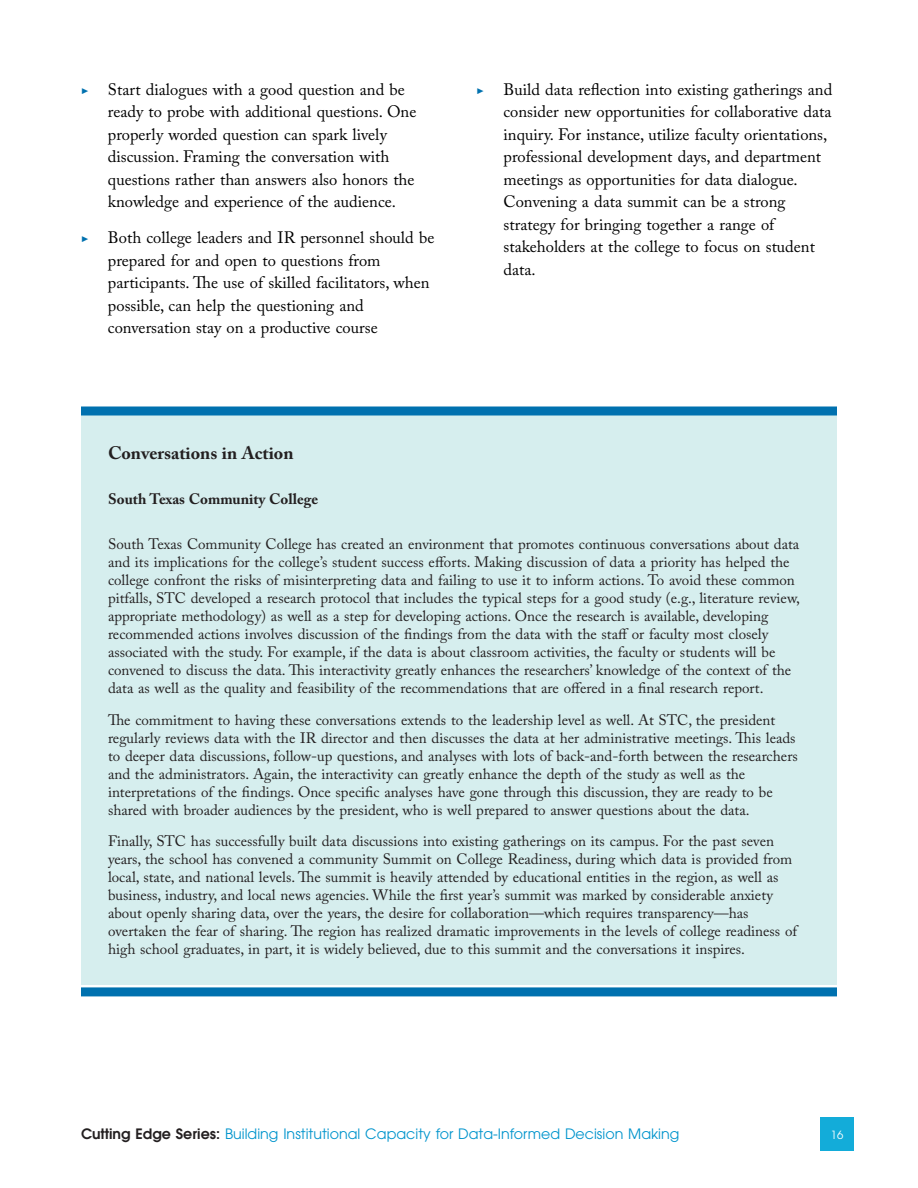
<style>
.page{position:relative;width:918px;height:1188px;background:#fff}
.page>*{position:absolute;margin:0;border:0;box-sizing:border-box;transform-origin:0 0}
.t1{font:700 18px "Adobe Caslon Pro";color:#231f20}
.t2{font:16.5px/22.5px "Adobe Caslon Pro";color:#000}
.t3{font:15px/18px "Adobe Caslon Pro";color:#231f20}
.t4{font:700 15px "Adobe Caslon Pro";color:#231f20}
.t5{font:14.25px "Avant Garde";color:#0094cc}
.t6{font:11.25px "Avant Garde";color:#fff}
.s1{font-family:"Arno Pro";font-weight:700;color:#0071af}
.s2{font-weight:600;color:#231f20}
</style>
<div class="page">
<div style="left:820px;top:1117px;width:34px;height:34px;background:#13acd9"></div>
<div style="left:81px;top:416px;width:756px;height:570px;background:#d6eeee"></div>
<div style="left:81px;top:406px;width:756px;height:10px;background:#0071af"></div>
<div style="left:81px;top:987px;width:756px;height:9px;background:#0071af"></div>
<p class="t2" style="left:108px;top:78px;width:310px;text-indent:-27px"><span class="s1">▶</span> Start dialogues with a good question and be ready to probe with additional questions. One properly worded question can spark lively discussion. Framing the conversation with questions rather than answers also honors the knowledge and experience of the audience.</p>
<p class="t2" style="left:108px;top:226px;width:328px;text-indent:-27px"><span class="s1">▶</span> Both college leaders and IR personnel should be prepared for and open to questions from participants. The use of skilled facilitators, when possible, can help the questioning and conversation stay on a productive course</p>
<p class="t2" style="left:504px;top:78px;width:330px;text-indent:-27px"><span class="s1">▶</span> Build data reflection into existing gatherings and consider new opportunities for collaborative data inquiry. For instance, utilize faculty orientations, professional development days, and department meetings as opportunities for data dialogue.<br>Convening a data summit can be a strong strategy for bringing together a range of stakeholders at the college to focus on student data.</p>
<p class="t1" style="left:108px;top:442px;width:187px">Conversations in Action</p>
<p class="t4" style="left:108px;top:490px;width:212px">South Texas Community College</p>
<p class="t3" style="left:108px;top:535px;width:694px">South Texas Community College has created an environment that promotes continuous conversations about data and its implications for the college’s student success efforts. Making discussion of data a priority has helped the college confront the risks of misinterpreting data and failing to use it to inform actions. To avoid these common pitfalls, STC developed a research protocol that includes the typical steps for a good study (e.g., literature review, appropriate methodology) as well as a step for developing actions. Once the research is available, developing recommended actions involves discussion of the findings from the data with the staff or faculty most closely associated with the study. For example, if the data is about classroom activities, the faculty or students will be convened to discuss the data. This interactivity greatly enhances the researchers’ knowledge of the context of the data as well as the quality and feasibility of the recommendations that are offered in a final research report.</p>
<p class="t3" style="left:108px;top:710px;width:691px">The commitment to having these conversations extends to the leadership level as well. At STC, the president regularly reviews data with the IR director and then discusses the data at her administrative meetings. This leads to deeper data discussions, follow-up questions, and analyses with lots of back-and-forth between the researchers and the administrators. Again, the interactivity can greatly enhance the depth of the study as well as the interpretations of the findings. Once specific analyses have gone through this discussion, they are ready to be shared with broader audiences by the president, who is well prepared to answer questions about the data.</p>
<p class="t3" style="left:108px;top:832px;width:691px">Finally, STC has successfully built data discussions into existing gatherings on its campus. For the past seven years, the school has convened a community Summit on College Readiness, during which data is provided from local, state, and national levels. The summit is heavily attended by educational entities in the region, as well as business, industry, and local news agencies. While the first year’s summit was marked by considerable anxiety about openly sharing data, over the years, the desire for collaboration—which requires transparency—has overtaken the fear of sharing. The region has realized dramatic improvements in the levels of college readiness of high school graduates, in part, it is widely believed, due to this summit and the conversations it inspires.</p>
<p class="t5" style="left:81px;top:1125px;width:600px"><span class="s2">Cutting Edge Series:</span> Building Institutional Capacity for Data-Informed Decision Making</p>
<p class="t6" style="left:831px;top:1128px;width:14px">16</p>
</div>
